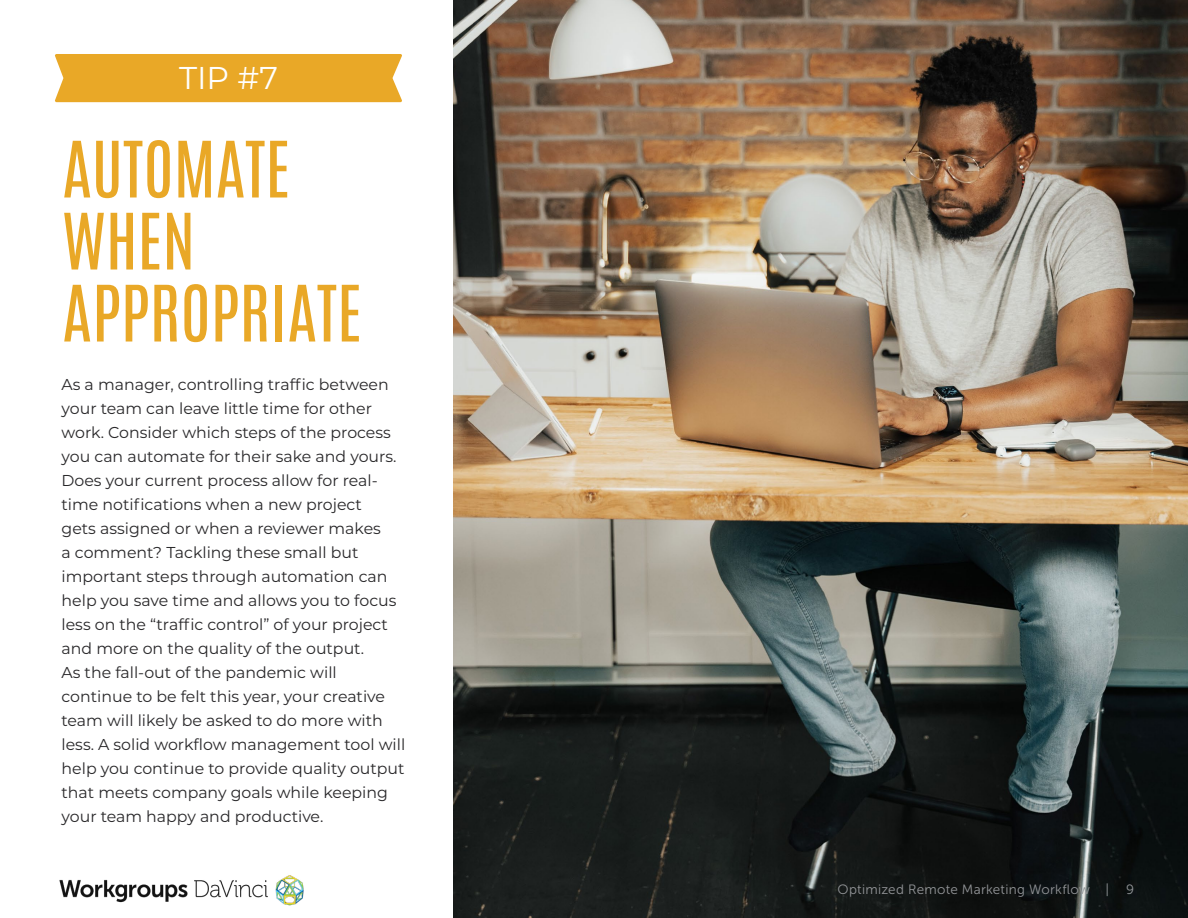
<style>
.page{position:relative;width:1188px;height:918px;background:#fff}
.page>*{position:absolute;margin:0;border:0;box-sizing:border-box;transform-origin:0 0}
.t1{font:66px/72px "Antonio";color:#e9a827}
.t2{font:31.5px "Montserrat";color:#fff}
.t3{font:15.75px/24px "Montserrat";color:#282729}
.t4{font:13.5px "Museo Sans 300";letter-spacing:.02em;color:#939598}
</style>
<div class="page">
<div style="left:55px;top:54px;width:347px;height:48px;background:#e9a827"></div>
<img style="left:453px;top:0;width:735px;height:918px">
<img style="left:59px;top:875px;width:245px;height:31px">
<h2 class="t2" style="left:179px;top:56px;width:100px">TIP #7</h2>
<h1 class="t1" style="left:62px;top:134px;width:301px">AUTOMATE<br>WHEN<br>APPROPRIATE</h1>
<p class="t3" style="left:62px;top:372px;width:345px">As a manager, controlling traffic between your team can leave little time for other work. Consider which steps of the process you can automate for their sake and yours.<br>Does your current process allow for real&shy;time notifications when a new project<br>gets assigned or when a reviewer makes<br>a comment? Tackling these small but important steps through automation can help you save time and allows you to focus less on the “traffic control” of your project and more on the quality of the output.<br>As the fall-out of the pandemic will continue to be felt this year, your creative team will likely be asked to do more with less. A solid workflow management tool will help you continue to provide quality output that meets company goals while keeping your team happy and productive.</p>
<p class="t4" style="left:838px;top:882px;width:273px">Optimized Remote Marketing Workflow |</p>
<p class="t4" style="left:1126px;top:882px;width:10px">9</p>
</div>
